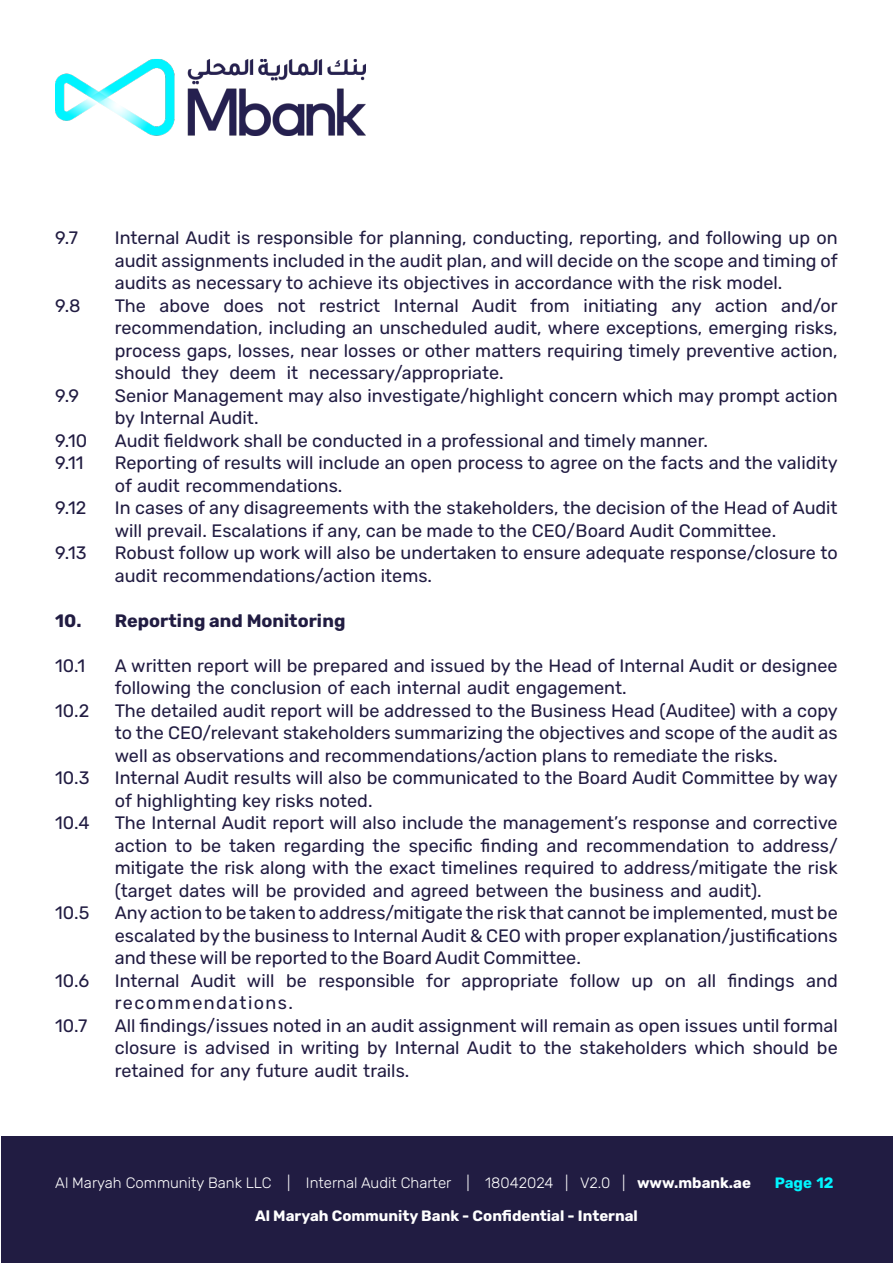
<style>
.page{position:relative;width:893px;height:1263px;background:#fff}
.page>*{position:absolute;margin:0;border:0;box-sizing:border-box;transform-origin:0 0}
.t1{font:18px/22.5px "Rubik";color:#211c42}
.t2{font:700 18px "Rubik";color:#211c42}
.t3{font:300 15px/32.2px "Rubik";color:#fff}
.t4{font:700 15px "Rubik";color:#00f5ff}
.s1{font-weight:700}
</style>
<div class="page">
<img style="left:55px;top:58px;width:311px;height:78px">
<div style="left:2px;top:1137px;width:891px;height:126px;background:#211c42"></div>
<p class="t1" style="left:55px;top:227px;width:24px">9.7</p>
<p class="t1" style="left:55px;top:295px;width:27px">9.8</p>
<p class="t1" style="left:55px;top:385px;width:25px">9.9</p>
<p class="t1" style="left:55px;top:430px;width:33px">9.10<br>9.11</p>
<p class="t1" style="left:55px;top:497px;width:33px">9.12</p>
<p class="t1" style="left:55px;top:542px;width:33px">9.13</p>
<p class="t2" style="left:55px;top:610px;width:28px">10.</p>
<p class="t1" style="left:55px;top:655px;width:31px">10.1</p>
<p class="t1" style="left:55px;top:700px;width:35px">10.2</p>
<p class="t1" style="left:55px;top:767px;width:36px">10.3</p>
<p class="t1" style="left:55px;top:812px;width:36px">10.4</p>
<p class="t1" style="left:55px;top:902px;width:36px">10.5</p>
<p class="t1" style="left:55px;top:970px;width:36px">10.6</p>
<p class="t1" style="left:55px;top:1015px;width:34px">10.7</p>
<p class="t1" style="left:115px;top:227px;width:724px">Internal Audit is responsible for planning, conducting, reporting, and following up on audit assignments included in the audit plan, and will decide on the scope and timing of audits as necessary to achieve its objectives in accordance with the risk model.<br>The above does not restrict Internal Audit from initiating any action and/or recommendation, including an unscheduled audit, where exceptions, emerging risks, process gaps, losses, near losses or other matters requiring timely preventive action, should they deem it necessary/appropriate.<br>Senior Management may also investigate/highlight concern which may prompt action by Internal Audit.<br>Audit fieldwork shall be conducted in a professional and timely manner.<br>Reporting of results will include an open process to agree on the facts and the validity of audit recommendations.<br>In cases of any disagreements with the stakeholders, the decision of the Head of Audit will prevail. Escalations if any, can be made to the CEO/Board Audit Committee.<br>Robust follow up work will also be undertaken to ensure adequate response/closure to audit recommendations/action items.</p>
<p class="t2" style="left:115px;top:610px;width:232px">Reporting and Monitoring</p>
<p class="t1" style="left:115px;top:655px;width:724px">A written report will be prepared and issued by the Head of Internal Audit or designee following the conclusion of each internal audit engagement.<br>The detailed audit report will be addressed to the Business Head (Auditee) with a copy to the CEO/relevant stakeholders summarizing the objectives and scope of the audit as well as observations and recommendations/action plans to remediate the risks.<br>Internal Audit results will also be communicated to the Board Audit Committee by way of highlighting key risks noted.<br>The Internal Audit report will also include the management’s response and corrective action to be taken regarding the specific finding and recommendation to address/ mitigate the risk along with the exact timelines required to address/mitigate the risk (target dates will be provided and agreed between the business and audit).<br>Any action to be taken to address/mitigate the risk that cannot be implemented, must be escalated by the business to Internal Audit &amp; CEO with proper explanation/justifications and these will be reported to the Board Audit Committee.<br>Internal Audit will be responsible for appropriate follow up on all findings and recommendations.<br>All findings/issues noted in an audit assignment will remain as open issues until formal closure is advised in writing by Internal Audit to the stakeholders which should be retained for any future audit trails.</p>
<p class="t3" style="left:255px;top:1167px;width:497px;text-indent:-200px">Al Maryah Community Bank LLC | Internal Audit Charter | 18042024 | V2.0 | <span class="s1">www.mbank.ae<br>Al Maryah Community Bank - Confidential - Internal</span></p>
<p class="t4" style="left:775px;top:1175px;width:60px">Page 12</p>
</div>
